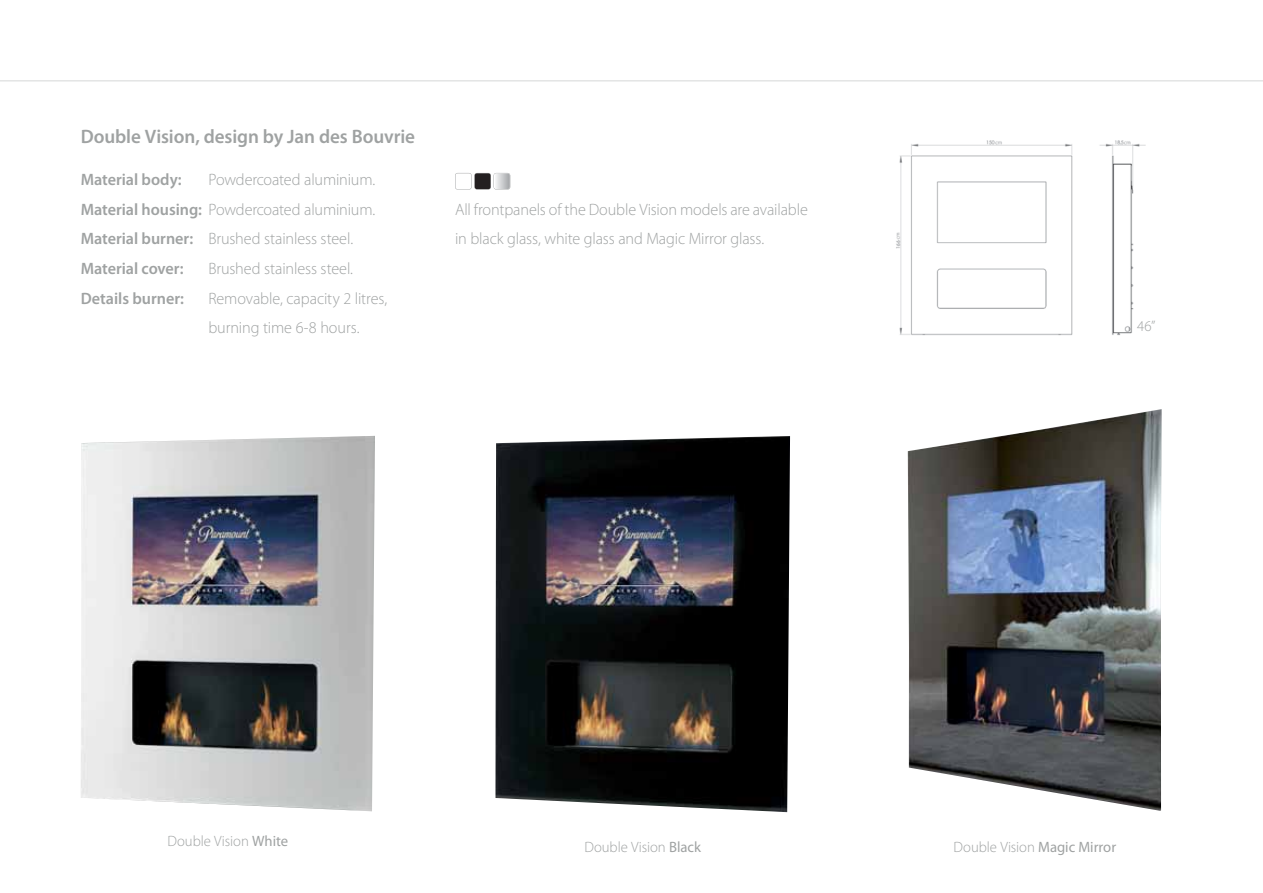
<style>
.page{position:relative;width:1263px;height:893px;background:#fff}
.page>*{position:absolute;margin:0;border:0;box-sizing:border-box;transform-origin:0 0}
.t1{font:600 19.5px "Myriad Pro";letter-spacing:-.005em;color:#9fa2a2}
.t2{font:300 16.5px/29.5px "Myriad Pro";letter-spacing:-.01em;color:#9fa2a2}
.t3{font:600 16.5px "Myriad Pro";color:#9fa2a2}
.t4{font:300 15px "Myriad Pro";color:#9fa2a2}
.s1{font-weight:600}
.s2{font-weight:400}
</style>
<div class="page">
<img style="left:81px;top:436px;width:294px;height:375px">
<img style="left:495px;top:436px;width:295px;height:376px">
<img style="left:908px;top:409px;width:254px;height:402px">
<svg style="left:455px;top:173px;width:55px;height:17px"></svg>
<hr style="left:0;top:80px;width:1263px;height:2px;background:#e3e4e4">
<img style="left:896px;top:140px;width:250px;height:196px">
<p class="t1" style="left:81px;top:129px;width:336px">Double Vision, design by Jan des Bouvrie</p>
<p class="t3" style="left:81px;top:174px;width:102px">Material body:</p>
<p class="t2" style="left:81px;top:167px;width:296px;text-indent:128px">Powdercoated aluminium.<br><span class="s1">Material housing:</span> Powdercoated aluminium.<br><span class="s1">Material burner:</span> Brushed stainless steel.<br><span class="s1">Material cover:</span></p>
<p class="t2" style="left:208px;top:255px;width:146px">Brushed stainless steel.</p>
<p class="t3" style="left:81px;top:292px;width:105px">Details burner:</p>
<p class="t2" style="left:208px;top:285px;width:180px">Removable, capacity 2 litres, burning time 6-8 hours.</p>
<p class="t2" style="left:455px;top:196px;width:354px">All frontpanels of the Double Vision models are available in black glass, white glass and Magic Mirror glass.</p>
<p class="t4" style="left:1137px;top:320px;width:20px">46”</p>
<p class="t4" style="left:168px;top:835px;width:122px">Double Vision <span class="s2">White</span></p>
<p class="t4" style="left:584px;top:841px;width:118px">Double Vision <span class="s2">Black</span></p>
<p class="t4" style="left:953px;top:841px;width:164px">Double Vision <span class="s2">Magic Mirror</span></p>
</div>
